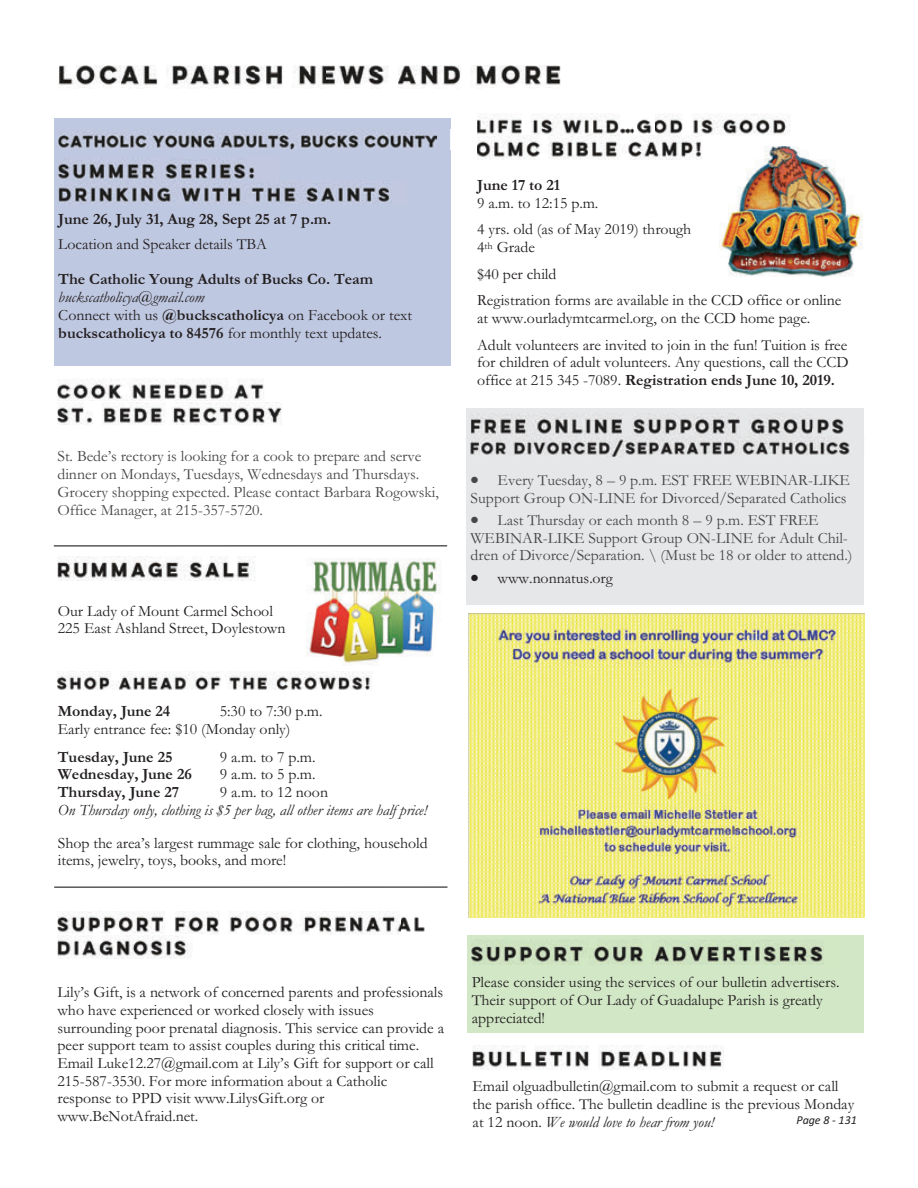
<style>
.page{position:relative;width:918px;height:1188px;background:#fff}
.page>*{position:absolute;margin:0;border:0;box-sizing:border-box;transform-origin:0 0}
.t1{font:15.9px/17.7px "Garamond";color:#231f20}
.t2{font:15.9px/17.9px "Garamond";color:#474849;text-align:right}
.t3{font:700 15.9px "Garamond";color:#231f20}
.t4{font:italic 15.9px "Garamond";color:#231f20}
.t5{font:italic 12px "Calibri";color:#231f20}
.s1{font-style:italic}
.s2{font-weight:700}
</style>
<div class="page">
<img style="left:59px;top:65px;width:502px;height:23px">
<div style="left:467px;top:935px;width:397px;height:97px;background:#d1e7c5"></div>
<img style="left:472px;top:940px;width:352px;height:24px">
<img style="left:57px;top:911px;width:368px;height:24px">
<img style="left:57px;top:935px;width:135px;height:23px">
<img style="left:473px;top:1045px;width:251px;height:25px">
<hr style="left:54px;top:545px;width:393px;height:1px;background:#231f20">
<div style="left:54px;top:118px;width:396px;height:247px;background:#bfc8e1"></div>
<img style="left:58px;top:130px;width:368px;height:19px">
<img style="left:436px;top:130px;width:15px;height:19px">
<img style="left:426px;top:135px;width:10px;height:13px">
<img style="left:58px;top:161px;width:197px;height:20px">
<img style="left:58px;top:182px;width:333px;height:23px">
<img style="left:469px;top:614px;width:396px;height:304px">
<img style="left:477px;top:113px;width:144px;height:23px">
<img style="left:621px;top:128px;width:12px;height:6px">
<img style="left:655px;top:114px;width:132px;height:22px">
<img style="left:638px;top:119px;width:14px;height:17px">
<img style="left:477px;top:136px;width:225px;height:23px">
<img style="left:719px;top:146px;width:144px;height:131px">
<div style="left:466px;top:408px;width:398px;height:197px;background:#e6e7e9"></div>
<img style="left:471px;top:413px;width:373px;height:23px">
<img style="left:471px;top:437px;width:369px;height:19px">
<img style="left:490px;top:436px;width:341px;height:1px">
<svg style="left:840px;top:441px;width:10px;height:14px"></svg>
<img style="left:58px;top:556px;width:197px;height:25px">
<img style="left:58px;top:672px;width:315px;height:18px">
<img style="left:307px;top:558px;width:134px;height:108px">
<img style="left:57px;top:378px;width:207px;height:23px">
<img style="left:57px;top:402px;width:225px;height:23px">
<hr style="left:54px;top:887px;width:393px;height:1px;background:#231f20">
<p class="t3" style="left:58px;top:213px;width:275px">June 26, July 31, Aug 28, Sept 25 at 7 p.m.</p>
<p class="t1" style="left:58px;top:237px;width:210px">Location and Speaker details TBA</p>
<p class="t3" style="left:58px;top:273px;width:316px">The Catholic Young Adults of Bucks Co. Team</p>
<p class="t1" style="left:58px;top:290px;width:355px"><span class="s1">buckscatholicya@gmail.com<br></span>Connect with us <span class="s2">@buckscatholicya</span> on Facebook or text <span class="s2">buckscatholicya to 84576</span> for monthly text updates.</p>
<p class="t2" style="left:57px;top:449px;width:383px;text-align:left">St. Bede’s rectory is looking for a cook to prepare and serve dinner on Mondays, Tuesdays, Wednesdays and Thursdays.<br>Grocery shopping expected. Please contact Barbara Rogowski, Office Manager, at 215-357-5720.</p>
<p class="t1" style="left:58px;top:604px;width:229px">Our Lady of Mount Carmel School<br>225 East Ashland Street, Doylestown</p>
<p class="t3" style="left:58px;top:705px;width:114px">Monday, June 24</p>
<p class="t1" style="left:58px;top:704px;width:266px;text-indent:162px">5:30 to 7:30 p.m.<br>Early entrance fee: $10 (Monday only)</p>
<p class="t3" style="left:58px;top:750px;width:116px">Tuesday, June 25</p>
<p class="t1" style="left:220px;top:750px;width:97px">9 a.m. to 7 p.m.</p>
<p class="t3" style="left:58px;top:768px;width:136px">Wednesday, June 26</p>
<p class="t1" style="left:220px;top:767px;width:97px">9 a.m. to 5 p.m.</p>
<p class="t3" style="left:58px;top:786px;width:123px">Thursday, June 27</p>
<p class="t1" style="left:220px;top:785px;width:110px">9 a.m. to 12 noon</p>
<p class="t4" style="left:58px;top:804px;width:371px">On Thursday only, clothing is $5 per bag, all other items are half price!</p>
<p class="t1" style="left:58px;top:835px;width:371px">Shop the area’s largest rummage sale for clothing, household items, jewelry, toys, books, and more!</p>
<p class="t3" style="left:477px;top:179px;width:84px">June 17 to 21</p>
<p class="t1" style="left:477px;top:191px;width:216px;line-height:26.7px">9 a.m. to 12:15 p.m.<br>4 yrs. old (as of May 2019) through</p>
<p class="t1" style="left:477px;top:236px;width:366px;line-height:26.7px">4<sup>th</sup> Grade<br>$40 per child<br>Registration forms are available in the CCD office or online</p>
<p class="t1" style="left:477px;top:307px;width:372px;line-height:26.7px">at www.ourladymtcarmel.org, on the CCD home page.<br>Adult volunteers are invited to join in the fun! Tuition is free</p>
<p class="t1" style="left:477px;top:355px;width:373px">for children of adult volunteers. Any questions, call the CCD office at 215 345 -7089. <span class="s2">Registration ends June 10, 2019.</span></p>
<p class="t2" style="left:471px;top:473px;width:381px">Every Tuesday, 8 – 9 p.m. EST FREE WEBINAR-LIKE<br>Support Group ON-LINE for Divorced/Separated Catholics</p>
<p class="t2" style="left:471px;top:513px;width:383px;text-align:center">Last Thursday or each month 8 – 9 p.m. EST FREE<br>WEBINAR-LIKE Support Group ON-LINE for Adult Chil&shy;dren of Divorce/Separation. \ (Must be 18 or older to attend.)</p>
<p class="t1" style="left:498px;top:571px;width:117px">www.nonnatus.org</p>
<p class="t1" style="left:57px;top:985px;width:388px">Lily’s Gift, is a network of concerned parents and professionals who have experienced or worked closely with issues surrounding poor prenatal diagnosis. This service can provide a peer support team to assist couples during this critical time.<br>Email Luke12.27@gmail.com at Lily’s Gift for support or call 215-587-3530. For more information about a Catholic response to PPD visit www.LilysGift.org or www.BeNotAfraid.net.</p>
<p class="t1" style="left:472px;top:975px;width:369px">Please consider using the services of our bulletin advertisers.<br>Their support of Our Lady of Guadalupe Parish is greatly appreciated!</p>
<p class="t1" style="left:473px;top:1079px;width:383px">Email olguadbulletin@gmail.com to submit a request or call the parish office. The bulletin deadline is the previous Monday at 12 noon. <span class="s1">We would love to hear from you!</span></p>
<p class="t5" style="left:797px;top:1113px;width:62px">Page 8 - 131</p>
</div>
